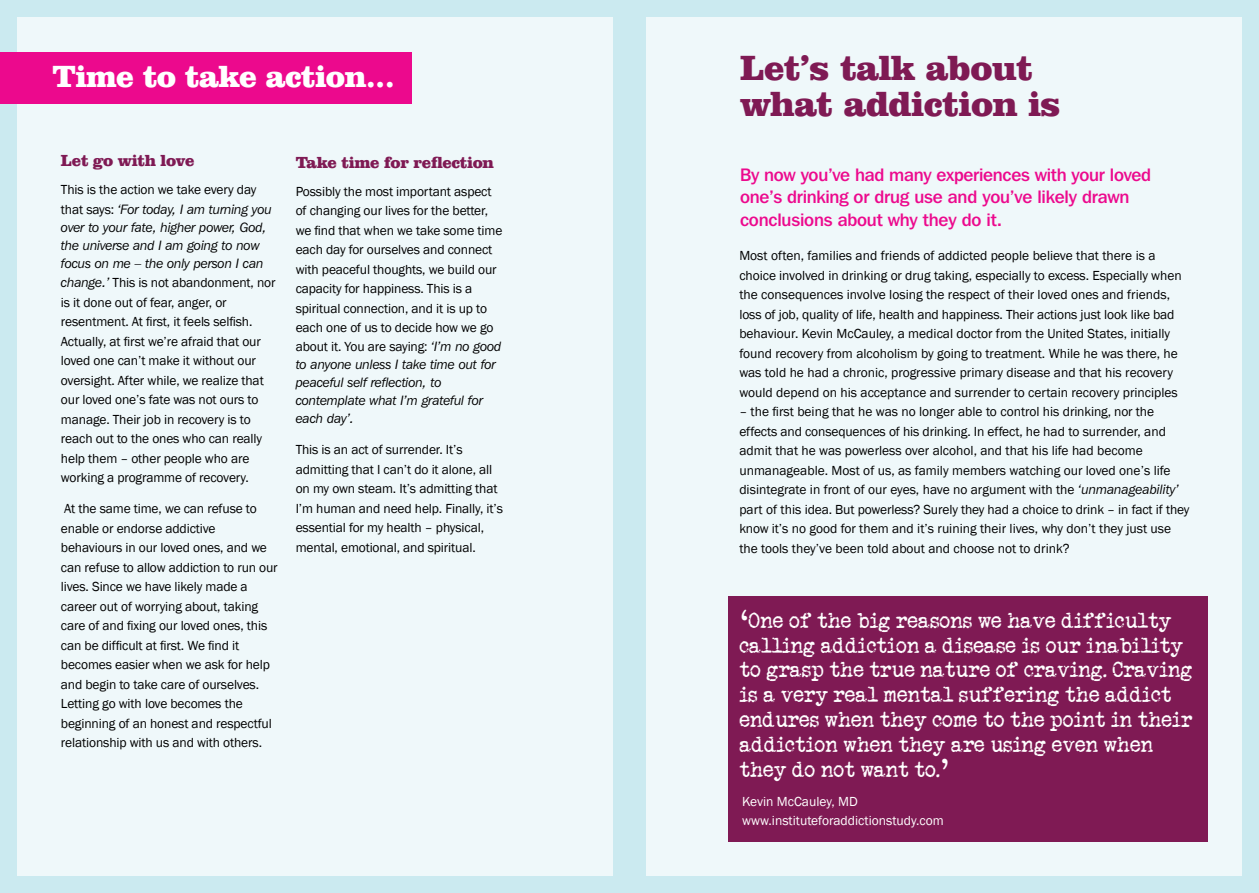
<style>
.page{position:relative;width:1259px;height:893px;background:#cbeaf0}
.page>*{position:absolute;margin:0;border:0;box-sizing:border-box;transform-origin:0 0}
.t1{font:900 36px/35.7px "Clarendon BT";letter-spacing:-.015em;color:#7f1a54}
.t2{font:900 31.5px "Clarendon BT";letter-spacing:-.02em;color:#fff}
.t3{font:22.2px/24.8px "Veteran Typewriter";color:#fff}
.t4{font:500 18px/22.5px "Franklin Gothic IT Cby BT";letter-spacing:-.015em;color:#ec098d}
.t5{font:900 16.5px "Clarendon BT";letter-spacing:-.02em;color:#7f1a54}
.t6{font:13.5px/19.5px "Franklin Gothic";letter-spacing:-.01em;color:#000}
.t7{font:italic 13.5px/18px "Franklin Gothic IT Cby BT";letter-spacing:-.01em;color:#000}
.t8{font:13.5px/19.5px "Franklin Gothic";color:#fff}
.s1{font-family:"Franklin Gothic";font-style:normal}
.s2{font-family:"Franklin Gothic IT Cby BT";font-style:italic}
.s3{font-family:"American Typewriter";font-size:36px}
</style>
<div class="page">
<div style="left:17px;top:17px;width:595px;height:859px;background:#eff8fa"></div>
<div style="left:646px;top:17px;width:596px;height:859px;background:#eff8fa"></div>
<div style="left:0;top:52px;width:412px;height:51px;background:#ec098d"></div>
<div style="left:729px;top:596px;width:479px;height:245px;background:#7f1a54"></div>
<h2 class="t2" style="left:53px;top:57px;width:344px">Time to take action...</h2>
<h1 class="t1" style="left:740px;top:50px;width:322px">Let’s talk about what addiction is</h1>
<p class="t5" style="left:61px;top:150px;width:135px">Let go with love</p>
<p class="t6" style="left:61px;top:180px;width:197px">This is the action we take every day</p>
<p class="t7" style="left:61px;top:200px;width:212px"><span class="s1">that says:</span> ‘For today, I am turning you over to your fate, higher power, God, the universe and I am going to now focus on me – the only person I can</p>
<p class="t6" style="left:61px;top:273px;width:216px"><span class="s2">change.’</span> This is not abandonment, nor is it done out of fear, anger, or resentment. At first, it feels selfish.<br>Actually, at first we’re afraid that our loved one can’t make it without our oversight. After while, we realize that our loved one’s fate was not ours to manage. Their job in recovery is to reach out to the ones who can really help them – other people who are working a programme of recovery.</p>
<p class="t6" style="left:61px;top:499px;width:218px">At the same time, we can refuse to enable or endorse addictive behaviours in our loved ones, and we can refuse to allow addiction to run our lives. Since we have likely made a career out of worrying about, taking care of and fixing our loved ones, this can be difficult at first. We find it becomes easier when we ask for help and begin to take care of ourselves.<br>Letting go with love becomes the beginning of an honest and respectful relationship with us and with others.</p>
<p class="t5" style="left:296px;top:152px;width:200px">Take time for reflection</p>
<p class="t6" style="left:296px;top:182px;width:208px">Possibly the most important aspect of changing our lives for the better, we find that when we take some time each day for ourselves and connect with peaceful thoughts, we build our capacity for happiness. This is a spiritual connection, and it is up to each one of us to decide how we go about it. You are saying: <span class="s2">‘I’m no good</span></p>
<p class="t7" style="left:296px;top:356px;width:201px">to anyone unless I take time out for peaceful self reflection, to contemplate what I’m grateful for each day’.</p>
<p class="t6" style="left:296px;top:440px;width:209px">This is an act of surrender. It’s admitting that I can’t do it alone, all on my own steam. It’s admitting that I’m human and need help. Finally, it’s essential for my health – physical, mental, emotional, and spiritual.</p>
<h3 class="t4" style="left:740px;top:163px;width:412px">By now you’ve had many experiences with your loved one’s drinking or drug use and you’ve likely drawn conclusions about why they do it.</h3>
<p class="t6" style="left:739px;top:246px;width:444px">Most often, families and friends of addicted people believe that there is a choice involved in drinking or drug taking, especially to excess. Especially when the consequences involve losing the respect of their loved ones and friends, loss of job, quality of life, health and happiness. Their actions just look like bad behaviour. Kevin McCauley, a medical doctor from the United States, initially found recovery from alcoholism by going to treatment. While he was there, he was told he had a chronic, progressive primary disease and that his recovery would depend on his acceptance and surrender to certain recovery principles</p>
<p class="t6" style="left:739px;top:402px;width:451px">– the first being that he was no longer able to control his drinking, nor the effects and consequences of his drinking. In effect, he had to surrender, and admit that he was powerless over alcohol, and that his life had become unmanageable. Most of us, as family members watching our loved one’s life disintegrate in front of our eyes, have no argument with the <span class="s2">‘unmanageability’ </span>part of this idea. But powerless? Surely they had a choice to drink – in fact if they know it’s no good for them and it’s ruining their lives, why don’t they just use the tools they’ve been told about and choose not to drink?</p>
<p class="t3" style="left:740px;top:608px;width:455px"><span class="s3">‘</span>One of the big reasons we have difficulty calling addiction a disease is our inability to grasp the true nature of craving. Craving is a very real mental suffering the addict endures when they come to the point in their addiction when they are using even when they do not want to.<span class="s3">’</span></p>
<p class="t8" style="left:742px;top:791px;width:203px">Kevin McCauley, MD www.instituteforaddictionstudy.com</p>
</div>
